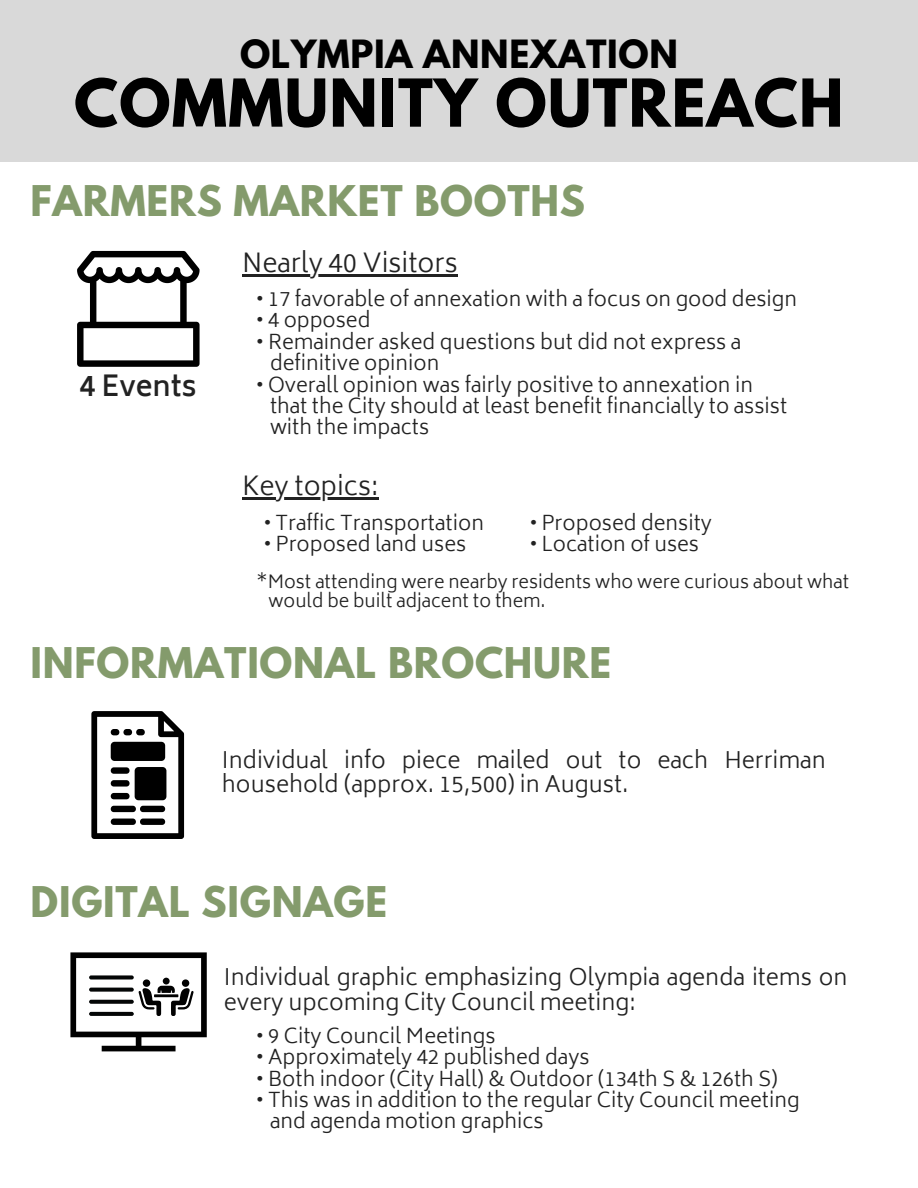
<style>
.page{position:relative;width:918px;height:1188px;background:#fff}
.page>*{position:absolute;margin:0;border:0;box-sizing:border-box;transform-origin:0 0}
.t1{font:700 58.5px "League Spartan";letter-spacing:.02em;color:#000}
.t2{font:700 37.5px "League Spartan";letter-spacing:.02em;color:#849b6c}
.t3{font:700 34.5px "League Spartan";letter-spacing:.02em;color:#000}
.t4{font:600 28.05px "Biryani";color:#222}
.t5{font:300 25.95px "Biryani";color:#222}
.t6{font:300 22.5px/24.8px "Biryani";color:#222}
.t7{font:300 20.25px "Biryani";color:#222}
.t8{font:300 18px "Biryani";color:#222}
</style>
<div class="page">
<div style="left:0;top:0;width:918px;height:162px;background:#d9d9d9"></div>
<svg style="left:91px;top:711px;width:93px;height:128px"></svg>
<svg style="left:70px;top:952px;width:137px;height:99px"></svg>
<div style="left:182px;top:979px;width:7px;height:8px;background:#020202;border-radius:50%"></div>
<div style="left:143px;top:979px;width:7px;height:8px;background:#020202;border-radius:50%"></div>
<div style="left:163px;top:978px;width:7px;height:7px;background:#020202;border-radius:50%"></div>
<hr style="left:242px;top:275px;width:216px;height:2px;background:#222">
<hr style="left:242px;top:497px;width:136px;height:2px;background:#222">
<svg style="left:77px;top:251px;width:123px;height:116px"></svg>
<p class="t3" style="left:240px;top:37px;width:440px">OLYMPIA ANNEXATION</p>
<p class="t1" style="left:74px;top:74px;width:771px">COMMUNITY OUTREACH</p>
<p class="t2" style="left:31px;top:182px;width:556px">FARMERS MARKET BOOTHS</p>
<p class="t5" style="left:242px;top:248px;width:217px">Nearly 40 Visitors</p>
<p class="t7" style="left:257px;top:287px;width:542px">• 17 favorable of annexation with a focus on good design</p>
<p class="t7" style="left:257px;top:309px;width:115px">• 4 opposed</p>
<p class="t7" style="left:257px;top:330px;width:486px">• Remainder asked questions but did not express a</p>
<p class="t7" style="left:270px;top:351px;width:171px">definitive opinion</p>
<p class="t7" style="left:257px;top:373px;width:498px">• Overall opinion was fairly positive to annexation in</p>
<p class="t7" style="left:270px;top:394px;width:519px">that the City should at least benefit financially to assist</p>
<p class="t7" style="left:270px;top:416px;width:161px">with the impacts</p>
<p class="t5" style="left:242px;top:471px;width:138px">Key topics:</p>
<p class="t7" style="left:264px;top:511px;width:222px">• Traffic Transportation</p>
<p class="t7" style="left:264px;top:532px;width:204px">• Proposed land uses</p>
<p class="t4" style="left:80px;top:370px;width:118px">4 Events</p>
<p class="t7" style="left:530px;top:511px;width:183px">• Proposed density</p>
<p class="t7" style="left:530px;top:532px;width:171px">• Location of uses</p>
<p class="t8" style="left:257px;top:571px;width:594px">*Most attending were nearby residents who were curious about what</p>
<p class="t8" style="left:269px;top:591px;width:279px">would be built adjacent to them.</p>
<p class="t2" style="left:31px;top:645px;width:582px">INFORMATIONAL BROCHURE</p>
<p class="t6" style="left:222px;top:747px;width:605px">Individual info piece mailed out to each Herriman household (approx. 15,500) in August.</p>
<p class="t2" style="left:31px;top:884px;width:358px">DIGITAL SIGNAGE</p>
<p class="t6" style="left:224px;top:965px;width:625px">Individual graphic emphasizing Olympia agenda items on every upcoming City Council meeting:</p>
<p class="t7" style="left:257px;top:1024px;width:240px">• 9 City Council Meetings</p>
<p class="t7" style="left:257px;top:1046px;width:334px">• Approximately 42 published days</p>
<p class="t7" style="left:257px;top:1067px;width:523px">• Both indoor (City Hall) &amp; Outdoor (134th S &amp; 126th S)</p>
<p class="t7" style="left:257px;top:1088px;width:544px">• This was in addition to the regular City Council meeting</p>
<p class="t7" style="left:270px;top:1110px;width:275px">and agenda motion graphics</p>
</div>
